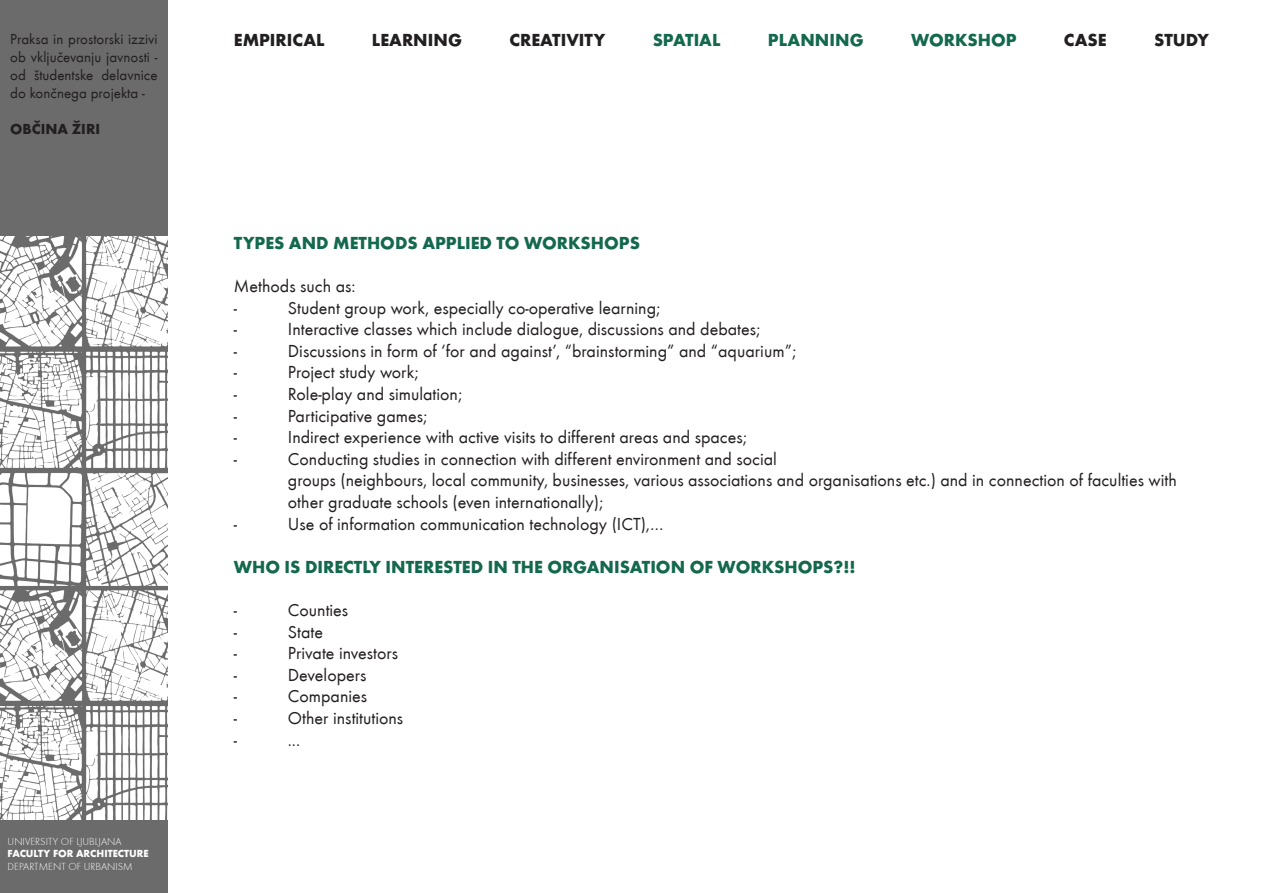
<style>
.page{position:relative;width:1263px;height:893px;background:#fff}
.page>*{position:absolute;margin:0;border:0;box-sizing:border-box;transform-origin:0 0}
.t1{font:18px/21.6px "Futura T";color:#231f20}
.t2{font:700 18px "Futura T";color:#13684e}
.t3{font:700 18px "Futura T";color:#231f20}
.t4{font:15px/18px "Futura T";color:#231f20;text-align:justify}
.t5{font:700 15px "Futura T";color:#231f20}
.t6{font:10.65px "Futura T Ligh";color:#fff}
.t7{font:700 10.65px "Futura T";color:#fff}
</style>
<div class="page">
<div style="left:0;top:0;width:168px;height:821px;background:#6b6b6b"></div>
<img style="left:0;top:237px;width:168px;height:583px">
<div style="left:0;top:821px;width:168px;height:72px;background:#6b6b6b"></div>
<p class="t4" style="left:10px;top:30px;width:149px">Praksa in prostorski izzivi ob vključevanju javnosti - od študentske delavnice do končnega projekta -</p>
<p class="t5" style="left:10px;top:119px;width:91px">OBČINA ŽIRI</p>
<p class="t6" style="left:8px;top:835px;width:116px">UNIVERSITY OF LJUBLJANA</p>
<p class="t7" style="left:8px;top:847px;width:142px">FACULTY FOR ARCHITECTURE</p>
<p class="t6" style="left:8px;top:861px;width:127px">DEPARTMENT OF URBANISM</p>
<p class="t3" style="left:234px;top:29px;width:92px">EMPIRICAL</p>
<p class="t3" style="left:372px;top:29px;width:92px">LEARNING</p>
<p class="t3" style="left:509px;top:29px;width:97px">CREATIVITY</p>
<p class="t2" style="left:653px;top:29px;width:69px">SPATIAL</p>
<p class="t2" style="left:768px;top:29px;width:97px">PLANNING</p>
<p class="t2" style="left:911px;top:29px;width:107px">WORKSHOP</p>
<p class="t3" style="left:1064px;top:29px;width:44px">CASE</p>
<p class="t3" style="left:1154px;top:29px;width:56px">STUDY</p>
<p class="t2" style="left:234px;top:231px;width:408px">TYPES AND METHODS APPLIED TO WORKSHOPS</p>
<p class="t1" style="left:234px;top:275px;width:123px">Methods such as:</p>
<p class="t1" style="left:234px;top:297px;width:5px">-</p>
<p class="t1" style="left:288px;top:297px;width:374px">Student group work, especially co-operative learning;</p>
<p class="t1" style="left:234px;top:318px;width:5px">-</p>
<p class="t1" style="left:288px;top:318px;width:474px">Interactive classes which include dialogue, discussions and debates;</p>
<p class="t1" style="left:234px;top:340px;width:5px">-</p>
<p class="t1" style="left:288px;top:340px;width:510px">Discussions in form of ‘for and against’, “brainstorming” and “aquarium”;</p>
<p class="t1" style="left:234px;top:361px;width:5px">-</p>
<p class="t1" style="left:288px;top:361px;width:132px">Project study work;</p>
<p class="t1" style="left:234px;top:383px;width:5px">-</p>
<p class="t1" style="left:288px;top:383px;width:176px">Role-play and simulation;</p>
<p class="t1" style="left:234px;top:405px;width:5px">-</p>
<p class="t1" style="left:288px;top:405px;width:141px">Participative games;</p>
<p class="t1" style="left:234px;top:426px;width:5px">-</p>
<p class="t1" style="left:288px;top:426px;width:460px">Indirect experience with active visits to different areas and spaces;</p>
<p class="t1" style="left:234px;top:448px;width:5px">-</p>
<p class="t1" style="left:288px;top:448px;width:491px">Conducting studies in connection with different environment and social</p>
<p class="t1" style="left:288px;top:469px;width:890px">groups (neighbours, local community, businesses, various associations and organisations etc.) and in connection of faculties with other graduate schools (even internationally);</p>
<p class="t1" style="left:234px;top:513px;width:5px">-</p>
<p class="t1" style="left:288px;top:513px;width:377px">Use of information communication technology (ICT),…</p>
<p class="t2" style="left:234px;top:555px;width:623px">WHO IS DIRECTLY INTERESTED IN THE ORGANISATION OF WORKSHOPS?!!</p>
<p class="t1" style="left:234px;top:599px;width:5px">-</p>
<p class="t1" style="left:288px;top:599px;width:62px">Counties</p>
<p class="t1" style="left:234px;top:621px;width:5px">-</p>
<p class="t1" style="left:288px;top:621px;width:37px">State</p>
<p class="t1" style="left:234px;top:642px;width:5px">-</p>
<p class="t1" style="left:288px;top:642px;width:112px">Private investors</p>
<p class="t1" style="left:234px;top:664px;width:5px">-</p>
<p class="t1" style="left:288px;top:664px;width:80px">Developers</p>
<p class="t1" style="left:234px;top:685px;width:5px">-</p>
<p class="t1" style="left:288px;top:685px;width:81px">Companies</p>
<p class="t1" style="left:234px;top:707px;width:5px">-</p>
<p class="t1" style="left:288px;top:707px;width:117px">Other institutions</p>
<p class="t1" style="left:234px;top:729px;width:5px">-</p>
<p class="t1" style="left:288px;top:729px;width:14px">...</p>
</div>
